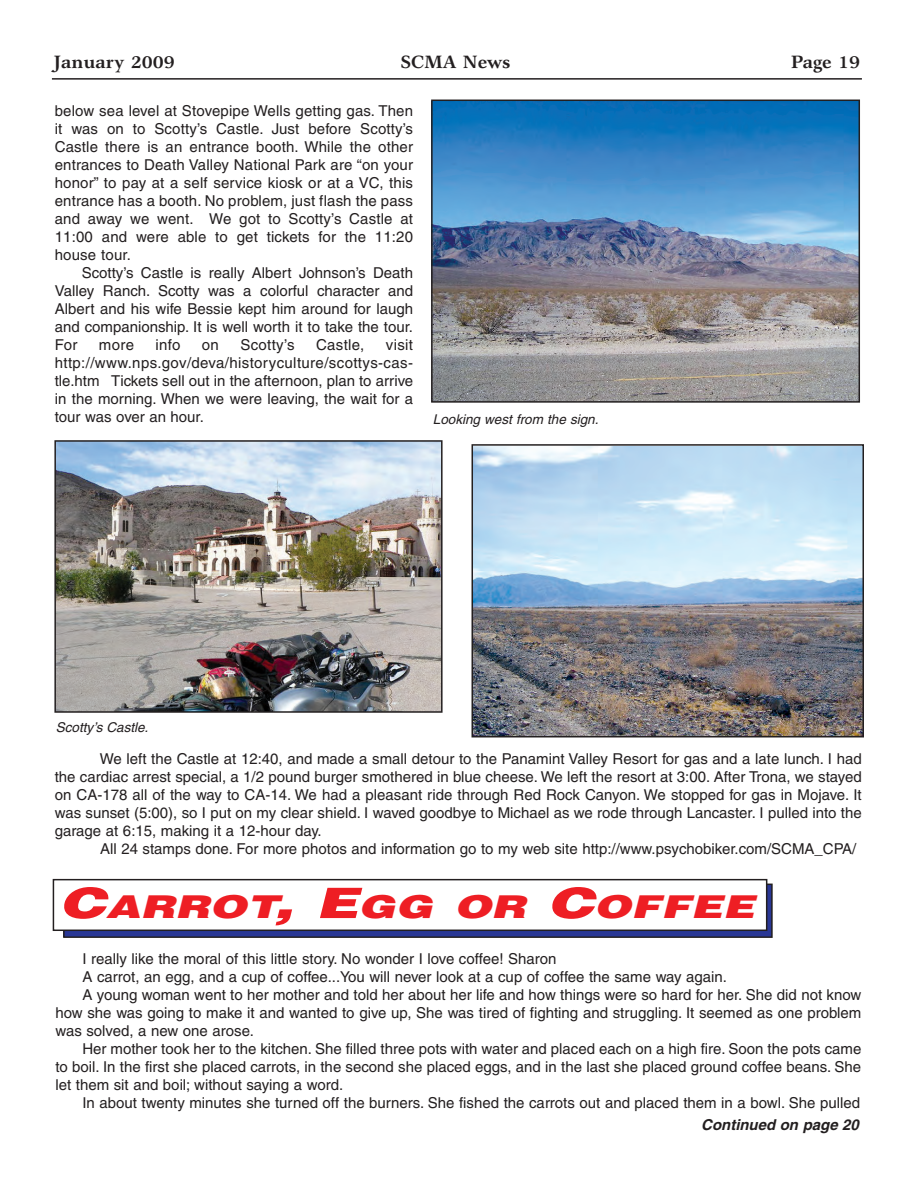
<style>
.page{position:relative;width:918px;height:1188px;background:#fff}
.page>*{position:absolute;margin:0;border:0;box-sizing:border-box;transform-origin:0 0}
.t1{font:italic 900 31.5px "Helvetica";color:#ee1e24;scale:1.41 1}
.t2{font:700 18px "Garth Graphic";color:#231f20}
.t3{font:15px/18px "Helvetica";color:#231f20;text-align:justify}
.t4{font:italic 700 15px "Helvetica";color:#231f20}
.t5{font:italic 13.5px "Helvetica";color:#231f20}
.s1{font-size:42px}
</style>
<div class="page">
<hr style="left:52px;top:78px;width:810px;height:2px;background:#231f20">
<img style="left:475px;top:447px;width:386px;height:287px">
<div style="left:472px;top:444px;width:392px;height:293px;border:2px solid #231f20"></div>
<img style="left:57px;top:443px;width:383px;height:267px">
<div style="left:54px;top:440px;width:389px;height:273px;border:2px solid #231f20"></div>
<img style="left:434px;top:103px;width:423px;height:297px">
<div style="left:431px;top:100px;width:429px;height:303px;border:2px solid #231f20"></div>
<div style="left:64px;top:884px;width:708px;height:53px;background:#293795"></div>
<div style="left:63px;top:884px;width:710px;height:54px;border:1px solid #231f20"></div>
<div style="left:53px;top:880px;width:714px;height:50px;background:#fff"></div>
<div style="left:53px;top:879px;width:714px;height:52px;border:1px solid #231f20"></div>
<p class="t2" style="left:53px;top:55px;width:123px">January 2009</p>
<p class="t2" style="left:401px;top:55px;width:111px">SCMA News</p>
<p class="t2" style="left:791px;top:55px;width:71px">Page 19</p>
<p class="t3" style="left:55px;top:104px;width:360px">below sea level at Stovepipe Wells getting gas. Then it was on to Scotty’s Castle. Just before Scotty’s Castle there is an entrance booth. While the other entrances to Death Valley National Park are “on your honor” to pay at a self service kiosk or at a VC, this entrance has a booth. No problem, just flash the pass and away we went. We got to Scotty’s Castle at 11:00 and were able to get tickets for the 11:20 house tour.</p>
<p class="t3" style="left:55px;top:266px;width:360px;text-indent:27px">Scotty’s Castle is really Albert Johnson’s Death Valley Ranch. Scotty was a colorful character and Albert and his wife Bessie kept him around for laugh and companionship. It is well worth it to take the tour.<br>For</p>
<p class="t3" style="left:99px;top:338px;width:37px">more</p>
<p class="t3" style="left:156px;top:338px;width:26px">info</p>
<p class="t3" style="left:202px;top:338px;width:19px">on</p>
<p class="t3" style="left:240px;top:338px;width:56px">Scotty’s</p>
<p class="t3" style="left:316px;top:338px;width:50px">Castle,</p>
<p class="t3" style="left:55px;top:338px;width:360px;text-indent:331px">visit http://www.nps.gov/deva/historyculture/scottys-cas&shy;tle.htm Tickets sell out in the afternoon, plan to arrive in the morning. When we were leaving, the wait for a tour was over an hour.</p>
<p class="t5" style="left:433px;top:414px;width:170px">Looking west from the sign.</p>
<p class="t5" style="left:56px;top:723px;width:97px">Scotty ’s Castle.</p>
<p class="t3" style="left:55px;top:752px;width:808px;text-indent:45px">We left the Castle at 12:40, and made a small detour to the Panamint Valley Resort for gas and a late lunch. I had the cardiac arrest special, a 1/2 pound burger smothered in blue cheese. We left the resort at 3:00. After Trona, we stayed on CA-178 all of the way to CA-14. We had a pleasant ride through Red Rock Canyon. We stopped for gas in Mojave. It was sunset (5:00), so I put on my clear shield. I waved goodbye to Michael as we rode through Lancaster. I pulled into the garage at 6:15, making it a 12-hour day.</p>
<p class="t3" style="left:100px;top:842px;width:758px">All 24 stamps done. For more photos and information go to my web site http://www.psychobiker.com/SCMA_CPA/</p>
<h1 class="t1" style="left:60px;top:895px;width:500px"><span class="s1">C</span>ARROT<span class="s1">, E</span>GG OR <span class="s1">C</span>OFFEE</h1>
<p class="t3" style="left:82px;top:951px;width:475px">I really like the moral of this little story. No wonder I love coffee! Sharon</p>
<p class="t3" style="left:82px;top:969px;width:646px">A carrot, an egg, and a cup of coffee...You will never look at a cup of coffee the same way again.</p>
<p class="t3" style="left:82px;top:987px;width:780px">A young woman went to her mother and told her about her life and how things were so hard for her. She did not know</p>
<p class="t3" style="left:55px;top:1005px;width:807px">how she was going to make it and wanted to give up, She was tired of fighting and struggling. It seemed as one problem</p>
<p class="t3" style="left:55px;top:1023px;width:200px">was solved, a new one arose.</p>
<p class="t3" style="left:82px;top:1041px;width:780px">Her mother took her to the kitchen. She filled three pots with water and placed each on a high fire. Soon the pots came</p>
<p class="t3" style="left:55px;top:1059px;width:807px">to boil. In the first she placed carrots, in the second she placed eggs, and in the last she placed ground coffee beans. She</p>
<p class="t3" style="left:55px;top:1077px;width:289px">let them sit and boil; without saying a word.</p>
<p class="t3" style="left:82px;top:1095px;width:779px">In about twenty minutes she turned off the burners. She fished the carrots out and placed them in a bowl. She pulled</p>
<p class="t4" style="left:701px;top:1119px;width:162px">Continued on page 20</p>
</div>
